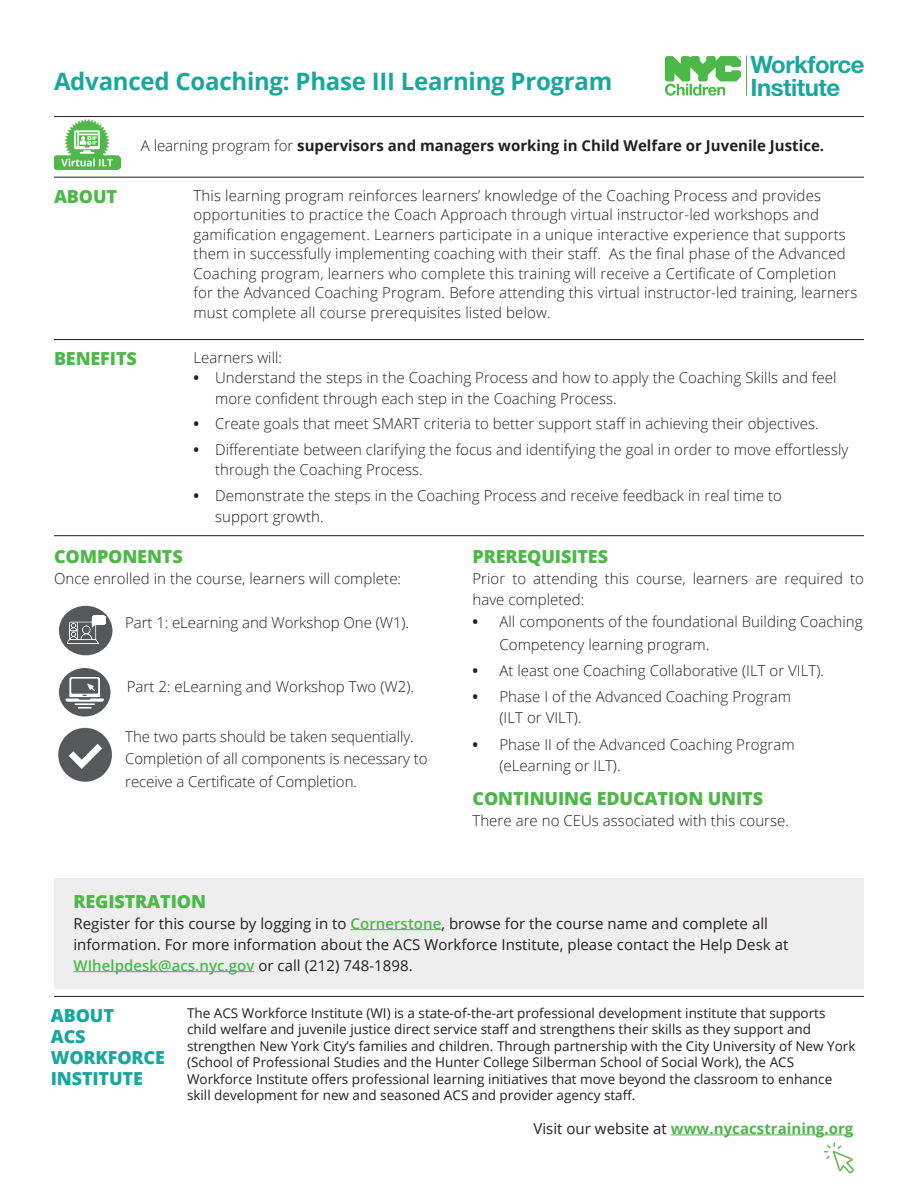
<style>
.page{position:relative;width:918px;height:1188px;background:#fff}
.page>*{position:absolute;margin:0;border:0;box-sizing:border-box;transform-origin:0 0}
.Flyer_Title{font:700 24px "Open Sans";letter-spacing:-.01em;color:#19a79d}
.t1{font:700 24px/23px "Helvetica Neue";letter-spacing:-.02em;color:#1ca79d}
.subhead_2_tighter{font:800 18px "Open Sans";letter-spacing:-.01em;color:#4cb848}
.subhead_2_tighter-2{font:800 18px/21px "Open Sans";letter-spacing:-.01em;color:#19a79d}
.Subhead_2{font:800 18px "Open Sans";letter-spacing:-.01em;color:#4cb848}
.Banner_text{font:800 18px "Open Sans";letter-spacing:-.01em;color:#4cb848}
.Body_Text_tighter{font:300 15px/19.5px "Open Sans";letter-spacing:.005em;color:#231f20}
.Banner_text-2{font:15px/21px "Open Sans";letter-spacing:.005em;color:#231f20}
.Lead_In{font:700 15px "Open Sans";color:#231f20}
.Subhead_2-2{font:300 15px "Open Sans";letter-spacing:.005em;color:#231f20}
.Banner_text-3{font:700 15px "Open Sans";letter-spacing:.005em;color:#4cb848}
.Body_Text{font:300 15px "Open Sans";letter-spacing:.005em;color:#231f20}
.Sidebar_Text{font:13.5px/16.5px "Open Sans";color:#231f20}
.s1{font-weight:300}
.s2{font-weight:700}
.s3{font-weight:600;color:#4cb848}
.s4{font-weight:400;color:#231f20}
</style>
<div class="page">
<div style="left:59px;top:668px;width:52px;height:49px;background:#57585a;border-radius:50%"></div>
<svg style="left:66px;top:677px;width:38px;height:32px"></svg>
<hr style="left:54px;top:177px;width:810px;height:1px;background:#231f20">
<hr style="left:54px;top:116px;width:810px;height:1px;background:#231f20">
<svg style="left:665px;top:56px;width:76px;height:40px"></svg>
<hr style="left:746px;top:56px;width:1px;height:40px;background:#4bb848">
<hr style="left:54px;top:339px;width:810px;height:1px;background:#231f20">
<img style="left:54px;top:120px;width:67px;height:50px">
<hr style="left:54px;top:535px;width:810px;height:1px;background:#231f20">
<div style="left:59px;top:606px;width:53px;height:49px;background:#57585a;border-radius:50%"></div>
<div style="left:67px;top:615px;width:40px;height:31px;background:#57585a"></div>
<img style="left:67px;top:616px;width:39px;height:28px">
<div style="left:54px;top:878px;width:810px;height:110px;background:#eeeeef"></div>
<hr style="left:351px;top:929px;width:90px;height:1px;background:#4cb848">
<hr style="left:73px;top:971px;width:181px;height:1px;background:#4cb848">
<hr style="left:54px;top:996px;width:810px;height:1px;background:#231f20">
<hr style="left:671px;top:1135px;width:182px;height:1px;background:#4cb848">
<svg style="left:824px;top:1142px;width:30px;height:32px"></svg>
<img style="left:58px;top:727px;width:54px;height:55px">
<p class="Flyer_Title" style="left:54px;top:65px;width:560px">Advanced Coaching: Phase III Learning Program</p>
<p class="t1" style="left:751px;top:53px;width:116px">Workforce<br>Institute</p>
<p class="subhead_2_tighter" style="left:54px;top:183px;width:65px">ABOUT</p>
<p class="Lead_In" style="left:141px;top:135px;width:685px"><span class="s1">A learning program for</span> supervisors and managers working in Child Welfare or Juvenile Justice.</p>
<p class="Body_Text_tighter" style="left:194px;top:185px;width:665px">This learning program reinforces learners’ knowledge of the Coaching Process and provides opportunities to practice the Coach Approach through virtual instructor-led workshops and gamification engagement. Learners participate in a unique interactive experience that supports them in successfully implementing coaching with their staff. As the final phase of the Advanced Coaching program, learners who complete this training will receive a Certificate of Completion for the Advanced Coaching Program. Before attending this virtual instructor-led training, learners must complete all course prerequisites listed below.</p>
<p class="subhead_2_tighter" style="left:54px;top:345px;width:84px">BENEFITS</p>
<p class="Body_Text" style="left:194px;top:347px;width:90px">Learners will:</p>
<p class="Body_Text_tighter" style="left:215px;top:367px;width:623px;line-height:20.2px;text-indent:-22px"><span class="s2">•</span> Understand the steps in the Coaching Process and how to apply the Coaching Skills and feel more confident through each step in the Coaching Process.</p>
<p class="Body_Text_tighter" style="left:194px;top:414px;width:627px"><span class="s2">•</span> Create goals that meet SMART criteria to better support staff in achieving their objectives.</p>
<p class="Body_Text_tighter" style="left:215px;top:439px;width:635px;line-height:20.2px;text-indent:-22px"><span class="s2">•</span> Differentiate between clarifying the focus and identifying the goal in order to move effortlessly through the Coaching Process.</p>
<p class="Body_Text_tighter" style="left:215px;top:484px;width:568px;line-height:21px;text-indent:-22px"><span class="s2">•</span> Demonstrate the steps in the Coaching Process and receive feedback in real time to support growth.</p>
<p class="subhead_2_tighter" style="left:54px;top:542px;width:130px">COMPONENTS</p>
<p class="Body_Text_tighter" style="left:54px;top:568px;width:349px">Once enrolled in the course, learners will complete:</p>
<p class="Body_Text_tighter" style="left:125px;top:612px;width:285px">Part 1: eLearning and Workshop One (W1).</p>
<p class="Body_Text_tighter" style="left:127px;top:676px;width:289px">Part 2: eLearning and Workshop Two (W2).</p>
<p class="Body_Text_tighter" style="left:125px;top:725px;width:304px;line-height:22.5px">The two parts should be taken sequentially.<br>Completion of all components is necessary to receive a Certificate of Completion.</p>
<p class="subhead_2_tighter" style="left:472px;top:542px;width:137px">PREREQUISITES</p>
<p class="Body_Text_tighter" style="left:472px;top:567px;width:393px;line-height:21px">Prior to attending this course, learners are required to have completed:</p>
<p class="Body_Text_tighter" style="left:500px;top:610px;width:365px;line-height:22.5px;text-indent:-27px"><span class="s2">•</span> All components of the foundational Building Coaching<br>Competency learning program.</p>
<p class="Body_Text_tighter" style="left:472px;top:660px;width:353px"><span class="s2">•</span> At least one Coaching Collaborative (ILT or VILT).</p>
<p class="Body_Text_tighter" style="left:500px;top:686px;width:293px;line-height:21px;text-indent:-27px"><span class="s2">•</span> Phase I of the Advanced Coaching Program (ILT or VILT).</p>
<p class="Body_Text_tighter" style="left:500px;top:733px;width:297px;line-height:21px;text-indent:-27px"><span class="s2">•</span> Phase II of the Advanced Coaching Program (eLearning or ILT).</p>
<p class="Subhead_2" style="left:472px;top:785px;width:292px">CONTINUING EDUCATION UNITS</p>
<p class="Subhead_2-2" style="left:472px;top:810px;width:318px">There are no CEUs associated with this course.</p>
<p class="Banner_text" style="left:73px;top:887px;width:134px">REGISTRATION</p>
<p class="Banner_text-2" style="left:73px;top:912px;width:717px">Register for this course by logging in to <span class="s3">Cornerstone</span>, browse for the course name and complete all information. For more information about the ACS Workforce Institute, please contact the Help Desk at<br><span class="s3">WIhelpdesk@acs.nyc.gov</span> or call (212) 748-1898.</p>
<p class="Sidebar_Text" style="left:187px;top:1004px;width:670px">The ACS Workforce Institute (WI) is a state-of-the-art professional development institute that supports child welfare and juvenile justice direct service staff and strengthens their skills as they support and strengthen New York City’s families and children. Through partnership with the City University of New York (School of Professional Studies and the Hunter College Silberman School of Social Work), the ACS Workforce Institute offers professional learning initiatives that move beyond the classroom to enhance skill development for new and seasoned ACS and provider agency staff.</p>
<p class="subhead_2_tighter-2" style="left:51px;top:1004px;width:65px">ABOUT<br>ACS</p>
<p class="subhead_2_tighter-2" style="left:51px;top:1046px;width:116px">WORKFORCE<br>INSTITUTE</p>
<p class="Banner_text-3" style="left:533px;top:1118px;width:322px"><span class="s4">Visit our website at</span> www.nycacstraining.org</p>
</div>
